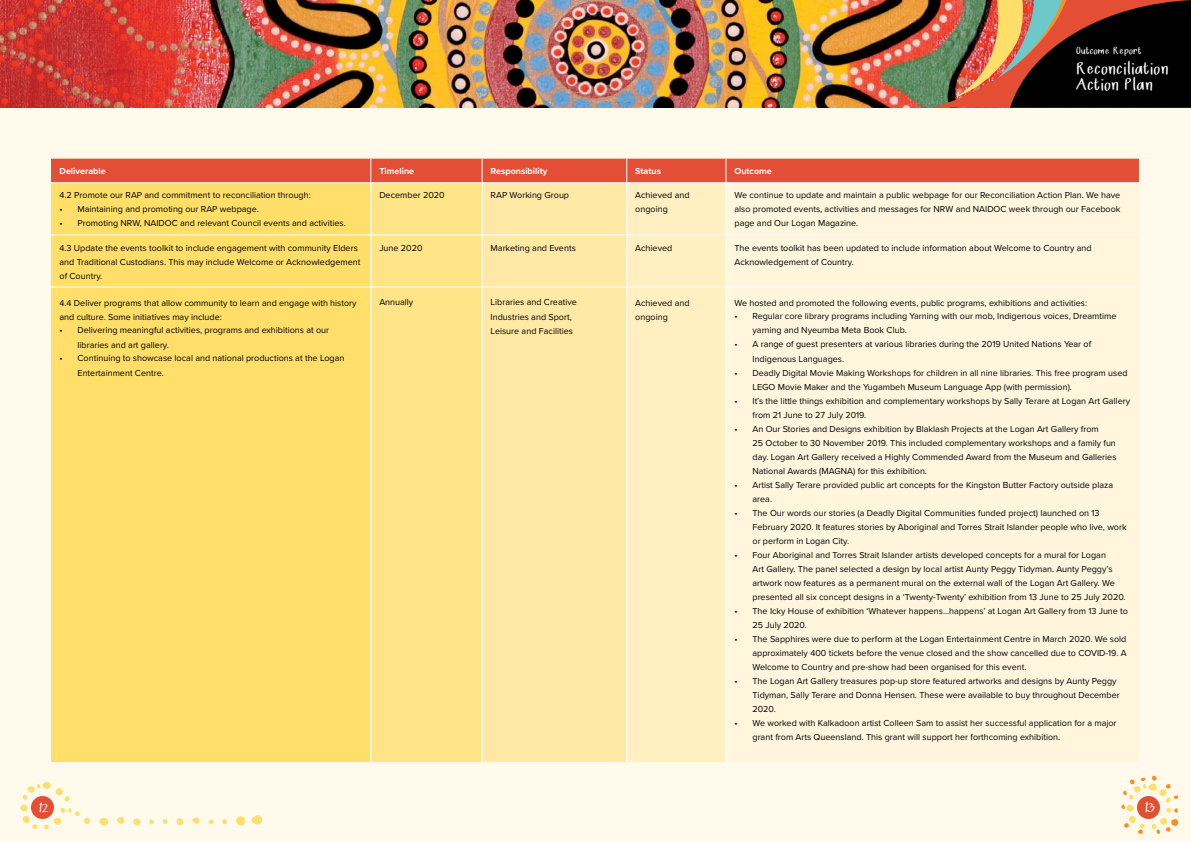
<style>
.page{position:relative;width:1191px;height:842px;background:#fff}
.page>*{position:absolute;margin:0;border:0;box-sizing:border-box;transform-origin:0 0}
.t1{font:14.9px/16.5px "Mrs Kate";letter-spacing:.075em;color:#fff}
.t2{font:12px "Mrs Kate";color:#fff}
.t3{font:11px "Mrs Kate";color:#fff}
.P_-_Main_Body_Tables{font:9px/14px "Proxima Nova";color:#000}
.t4{font:700 9px "Proxima Nova";color:#fff}
.t5{font:9px "Mrs Kate";letter-spacing:.075em;color:#fff}
</style>
<div class="page">
<div style="left:0;top:71px;width:1191px;height:771px;background:#fffaec"></div>
<img style="left:0;top:0;width:932px;height:108px">
<svg style="left:932px;top:0;width:259px;height:108px;background:#5b3929"></svg>
<div style="left:51px;top:184px;width:320px;height:578px;background:#ffde6a"></div>
<div style="left:372px;top:184px;width:110px;height:578px;background:#ffe488"></div>
<div style="left:483px;top:184px;width:143px;height:578px;background:#ffe9a4"></div>
<div style="left:627px;top:184px;width:99px;height:578px;background:#ffefc1"></div>
<div style="left:727px;top:184px;width:412px;height:578px;background:#fff6dd"></div>
<div style="left:51px;top:159px;width:1088px;height:24px;background:#e34e34"></div>
<hr style="left:51px;top:183px;width:320px;height:1px;background:#fff">
<hr style="left:371px;top:183px;width:111px;height:1px;background:#fff">
<hr style="left:371px;top:183px;width:1px;height:52px;background:#fff">
<hr style="left:482px;top:183px;width:145px;height:1px;background:#fff">
<hr style="left:482px;top:183px;width:1px;height:52px;background:#fff">
<hr style="left:627px;top:183px;width:99px;height:1px;background:#fff">
<hr style="left:626px;top:183px;width:1px;height:52px;background:#fff">
<hr style="left:726px;top:183px;width:413px;height:1px;background:#fff">
<hr style="left:726px;top:183px;width:1px;height:52px;background:#fff">
<hr style="left:51px;top:235px;width:320px;height:1px;background:#fff">
<hr style="left:371px;top:235px;width:111px;height:1px;background:#fff">
<hr style="left:371px;top:235px;width:1px;height:52px;background:#fff">
<hr style="left:482px;top:235px;width:145px;height:1px;background:#fff">
<hr style="left:482px;top:235px;width:1px;height:52px;background:#fff">
<hr style="left:627px;top:235px;width:99px;height:1px;background:#fff">
<hr style="left:626px;top:235px;width:1px;height:52px;background:#fff">
<hr style="left:726px;top:235px;width:413px;height:1px;background:#fff">
<hr style="left:726px;top:235px;width:1px;height:52px;background:#fff">
<hr style="left:51px;top:287px;width:320px;height:1px;background:#fff">
<hr style="left:371px;top:287px;width:111px;height:1px;background:#fff">
<hr style="left:371px;top:287px;width:1px;height:475px;background:#fff">
<hr style="left:482px;top:287px;width:145px;height:1px;background:#fff">
<hr style="left:482px;top:287px;width:1px;height:475px;background:#fff">
<hr style="left:627px;top:287px;width:99px;height:1px;background:#fff">
<hr style="left:626px;top:287px;width:1px;height:475px;background:#fff">
<hr style="left:726px;top:287px;width:413px;height:1px;background:#fff">
<hr style="left:726px;top:287px;width:1px;height:475px;background:#fff">
<svg style="left:117px;top:816px;width:8px;height:8px"></svg>
<svg style="left:133px;top:818px;width:8px;height:8px"></svg>
<svg style="left:236px;top:815px;width:26px;height:10px"></svg>
<svg style="left:176px;top:818px;width:7px;height:7px"></svg>
<svg style="left:192px;top:817px;width:8px;height:7px"></svg>
<svg style="left:99px;top:818px;width:9px;height:8px"></svg>
<svg style="left:209px;top:819px;width:5px;height:5px"></svg>
<svg style="left:222px;top:819px;width:5px;height:6px"></svg>
<svg style="left:149px;top:819px;width:5px;height:6px"></svg>
<svg style="left:20px;top:781px;width:70px;height:49px"></svg>
<svg style="left:1121px;top:775px;width:58px;height:59px"></svg>
<svg style="left:163px;top:819px;width:5px;height:5px"></svg>
<p class="t5" style="left:1075px;top:46px;width:66px">Outcome Report</p>
<h1 class="t1" style="left:1075px;top:61px;width:93px">Reconciliation<br>Action Plan</h1>
<p class="t4" style="left:60px;top:165px;width:48px">Deliverable</p>
<p class="t4" style="left:379px;top:165px;width:36px">Timeline</p>
<p class="t4" style="left:490px;top:165px;width:58px">Responsibility</p>
<p class="t4" style="left:635px;top:165px;width:27px">Status</p>
<p class="t4" style="left:734px;top:165px;width:39px">Outcome</p>
<p class="P_-_Main_Body_Tables" style="left:60px;top:188px;width:253px">4.2 Promote our RAP and commitment to reconciliation through:</p>
<p class="P_-_Main_Body_Tables" style="left:60px;top:202px;width:201px">• Maintaining and promoting our RAP webpage.</p>
<p class="P_-_Main_Body_Tables" style="left:60px;top:216px;width:288px">• Promoting NRW, NAIDOC and relevant Council events and activities.</p>
<p class="P_-_Main_Body_Tables" style="left:379px;top:188px;width:67px">December 2020</p>
<p class="P_-_Main_Body_Tables" style="left:490px;top:188px;width:80px">RAP Working Group</p>
<p class="P_-_Main_Body_Tables" style="left:635px;top:188px;width:56px">Achieved and ongoing</p>
<p class="P_-_Main_Body_Tables" style="left:734px;top:188px;width:387px;text-align:justify">We continue to update and maintain a public webpage for our Reconciliation Action Plan. We have also promoted events, activities and messages for NRW and NAIDOC week through our Facebook page and Our Logan Magazine.</p>
<p class="P_-_Main_Body_Tables" style="left:60px;top:240px;width:302px">4.3 Update the events toolkit to include engagement with community Elders and Traditional Custodians. This may include Welcome or Acknowledgement of Country.</p>
<p class="P_-_Main_Body_Tables" style="left:379px;top:240px;width:45px">June 2020</p>
<p class="P_-_Main_Body_Tables" style="left:490px;top:240px;width:87px">Marketing and Events</p>
<p class="P_-_Main_Body_Tables" style="left:635px;top:240px;width:39px">Achieved</p>
<p class="P_-_Main_Body_Tables" style="left:734px;top:240px;width:359px">The events toolkit has been updated to include information about Welcome to Country and<br>Acknowledgement of Country.</p>
<p class="P_-_Main_Body_Tables" style="left:60px;top:295px;width:299px">4.4 Deliver programs that allow community to learn and engage with history and culture. Some initiatives may include:</p>
<p class="P_-_Main_Body_Tables" style="left:78px;top:323px;width:253px;text-indent:-18px">• Delivering meaningful activities, programs and exhibitions at our libraries and art gallery.</p>
<p class="P_-_Main_Body_Tables" style="left:78px;top:351px;width:268px;text-indent:-18px">• Continuing to showcase local and national productions at the Logan<br>Entertainment Centre.</p>
<p class="P_-_Main_Body_Tables" style="left:379px;top:295px;width:36px">Annually</p>
<p class="P_-_Main_Body_Tables" style="left:490px;top:295px;width:88px">Libraries and Creative<br>Industries and Sport,<br>Leisure and Facilities</p>
<p class="P_-_Main_Body_Tables" style="left:635px;top:295px;width:56px">Achieved and ongoing</p>
<p class="P_-_Main_Body_Tables" style="left:734px;top:295px;width:354px">We hosted and promoted the following events, public programs, exhibitions and activities:</p>
<p class="P_-_Main_Body_Tables" style="left:752px;top:309px;width:365px;text-indent:-18px">• Regular core library programs including Yarning with our mob, Indigenous voices, Dreamtime yarning and Nyeumba Meta Book Club.</p>
<p class="P_-_Main_Body_Tables" style="left:752px;top:337px;width:340px;text-indent:-18px">• A range of guest presenters at various libraries during the 2019 United Nations Year of<br>Indigenous Languages.</p>
<p class="P_-_Main_Body_Tables" style="left:752px;top:365px;width:376px;text-indent:-18px">• Deadly Digital Movie Making Workshops for children in all nine libraries. This free program used<br>LEGO Movie Maker and the Yugambeh Museum Language App (with permission).</p>
<p class="P_-_Main_Body_Tables" style="left:752px;top:393px;width:379px;text-indent:-18px">• It’s the little things exhibition and complementary workshops by Sally Terare at Logan Art Gallery from 21 June to 27 July 2019.</p>
<p class="P_-_Main_Body_Tables" style="left:752px;top:421px;width:365px;text-indent:-18px">• An Our Stories and Designs exhibition by Blaklash Projects at the Logan Art Gallery from<br>25 October to 30 November 2019. This included complementary workshops and a family fun day. Logan Art Gallery received a Highly Commended Award from the Museum and Galleries National Awards (MAGNA) for this exhibition.</p>
<p class="P_-_Main_Body_Tables" style="left:752px;top:477px;width:362px;text-indent:-18px">• Artist Sally Terare provided public art concepts for the Kingston Butter Factory outside plaza area.</p>
<p class="P_-_Main_Body_Tables" style="left:752px;top:505px;width:376px;text-indent:-18px">• The Our words our stories (a Deadly Digital Communities funded project) launched on 13<br>February 2020. It features stories by Aboriginal and Torres Strait Islander people who live, work or perform in Logan City.</p>
<p class="P_-_Main_Body_Tables" style="left:752px;top:547px;width:374px;text-indent:-18px">• Four Aboriginal and Torres Strait Islander artists developed concepts for a mural for Logan<br>Art Gallery. The panel selected a design by local artist Aunty Peggy Tidyman. Aunty Peggy’s artwork now features as a permanent mural on the external wall of the Logan Art Gallery. We presented all six concept designs in a ‘Twenty-Twenty’ exhibition from 13 June to 25 July 2020.</p>
<p class="P_-_Main_Body_Tables" style="left:752px;top:603px;width:377px;text-indent:-18px">• The Icky House of exhibition ‘Whatever happens...happens’ at Logan Art Gallery from 13 June to<br>25 July 2020.</p>
<p class="P_-_Main_Body_Tables" style="left:752px;top:631px;width:376px;text-align:justify;text-indent:-18px">• The Sapphires were due to perform at the Logan Entertainment Centre in March 2020. We sold approximately 400 tickets before the venue closed and the show cancelled due to COVID-19. A Welcome to Country and pre-show had been organised for this event.</p>
<p class="P_-_Main_Body_Tables" style="left:752px;top:673px;width:369px;text-indent:-18px">• The Logan Art Gallery treasures pop-up store featured artworks and designs by Aunty Peggy<br>Tidyman, Sally Terare and Donna Hensen. These were available to buy throughout December<br>2020.</p>
<p class="P_-_Main_Body_Tables" style="left:752px;top:715px;width:365px;text-indent:-18px">• We worked with Kalkadoon artist Colleen Sam to assist her successful application for a major grant from Arts Queensland. This grant will support her forthcoming exhibition.</p>
<p class="t3" style="left:37px;top:802px;width:12px">12</p>
<h2 class="t2" style="left:1142px;top:802px;width:13px">13</h2>
</div>
